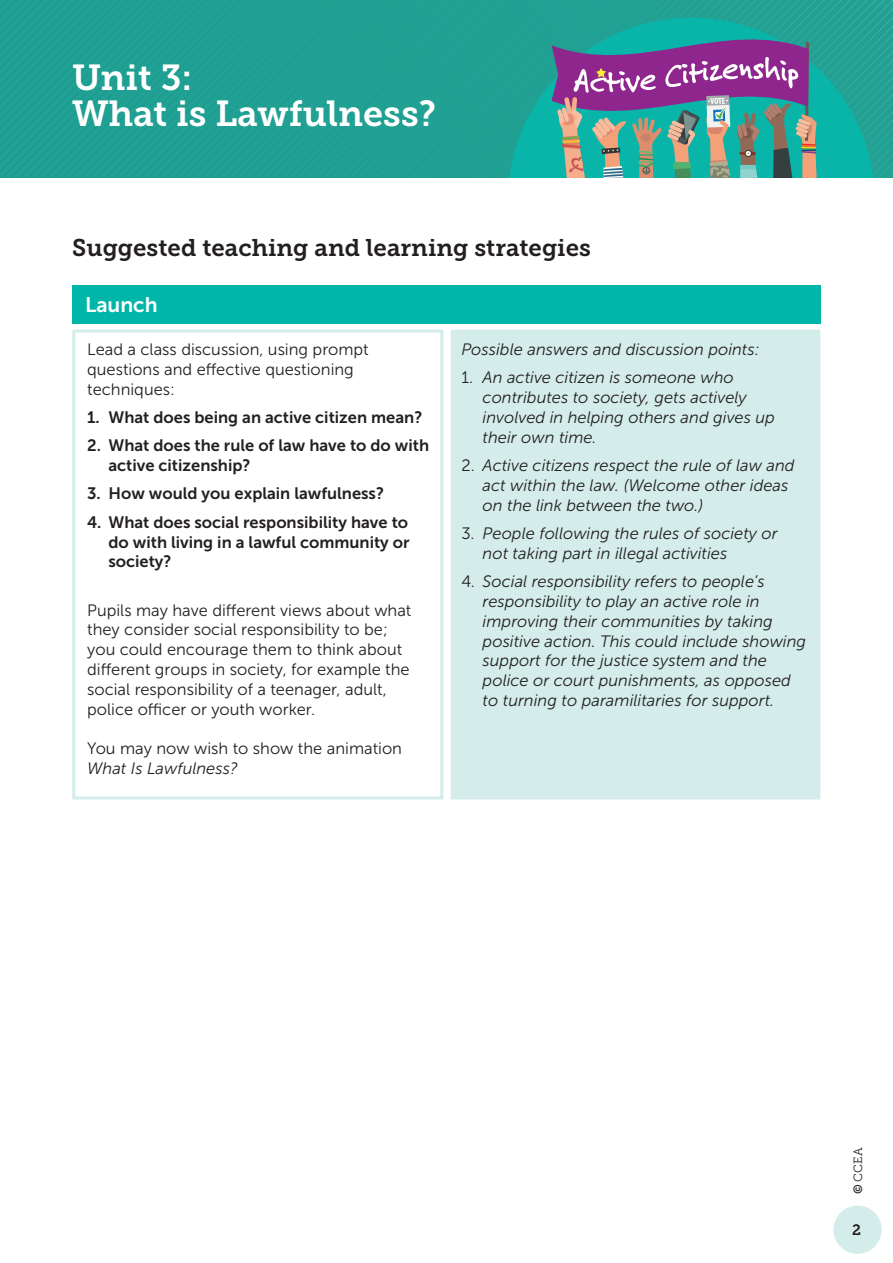
<style>
.page{position:relative;width:893px;height:1263px;background:#fff}
.page>*{position:absolute;margin:0;border:0;box-sizing:border-box;transform-origin:0 0}
.t1{font:36px "Museo Slab 700";color:#fff}
.H1{font:24px "Museo Slab 700";color:#231f20}
.Table_H1{font:21px "Museo Sans 700";color:#fff}
.Body_Text{font:italic 16.5px/19.8px "Museo Sans 300";color:#231f20}
.Body_Text-2{font:16.5px/19.8px "Museo Sans 300";color:#231f20}
.t2{font:16.5px/19.8px "Museo Sans 700";color:#231f20}
.t3{font:15px "Museo Slab 700";color:#231f20}
.t4{font:12px "Museo Slab 300";color:#231f20}
.t5{font:700 condensed 9px "Myriad Pro";color:#fff}
.s1{font-style:italic}
.s2{font-style:normal}
.s3{font-family:"Museo Sans 700"}
</style>
<div class="page">
<svg style="left:0;top:0;width:893px;height:178px;background:#319894"></svg>
<div style="left:833px;top:1205px;width:49px;height:49px;background:#d4edea;border-radius:50%"></div>
<div style="left:451px;top:330px;width:369px;height:469px;background:#d4edea"></div>
<svg style="left:72px;top:329px;width:372px;height:471px"></svg>
<div style="left:72px;top:285px;width:749px;height:38px;background:#00b6a9"></div>
<h1 class="t1" style="left:72px;top:57px;width:122px">Unit 3:</h1>
<h1 class="t1" style="left:72px;top:93px;width:365px">What is Lawfulness?</h1>
<p class="H1" style="left:72px;top:234px;width:520px">Suggested teaching and learning strategies</p>
<p class="Table_H1" style="left:85px;top:293px;width:74px">Launch</p>
<p class="t5" style="left:710px;top:96px;width:16px;rotate:-2deg">VOTE</p>
<p class="Body_Text-2" style="left:87px;top:340px;width:283px">Lead a class discussion, using prompt questions and effective questioning techniques:</p>
<p class="t2" style="left:87px;top:407px;width:337px">1. What does being an active citizen mean?</p>
<p class="t2" style="left:108px;top:436px;width:322px;text-indent:-21px">2. What does the rule of law have to do with active citizenship?</p>
<p class="t2" style="left:87px;top:484px;width:298px">3. How would you explain lawfulness?</p>
<p class="t2" style="left:108px;top:512px;width:303px;text-align:justify;text-indent:-21px">4. What does social responsibility have to do with living in a lawful community or society?</p>
<p class="Body_Text-2" style="left:87px;top:600px;width:326px">Pupils may have different views about what they consider social responsibility to be; you could encourage them to think about different groups in society, for example the social responsibility of a teenager, adult, police officer or youth worker.</p>
<p class="Body_Text-2" style="left:87px;top:739px;width:316px">You may now wish to show the animation<br><span class="s1">What Is Lawfulness?</span></p>
<p class="Body_Text" style="left:461px;top:340px;width:300px">Possible answers and discussion points:</p>
<p class="Body_Text" style="left:483px;top:368px;width:294px;text-indent:-21px"><span class="s2">1.</span> An active citizen is someone who contributes to society, gets actively involved in helping others and gives up their own time.</p>
<p class="Body_Text" style="left:483px;top:456px;width:313px;text-indent:-21px"><span class="s2">2.</span> Active citizens respect the rule of law and act within the law. (Welcome other ideas on the link between the two.)</p>
<p class="Body_Text" style="left:483px;top:524px;width:297px;text-indent:-21px"><span class="s2">3.</span> People following the rules of society or not taking part in illegal activities</p>
<p class="Body_Text" style="left:483px;top:572px;width:325px;text-indent:-21px"><span class="s2">4.</span> Social responsibility refers to people’s responsibility to play an active role in improving their communities by taking positive action. This could include showing support for the justice system and the police or court punishments, as opposed to turning to paramilitaries for support.</p>
<p class="t4" style="left:851px;top:1194px;width:49px;rotate:-90deg"><span class="s3">©</span> CCEA</p>
<p class="t3" style="left:852px;top:1221px;width:10px">2</p>
</div>
